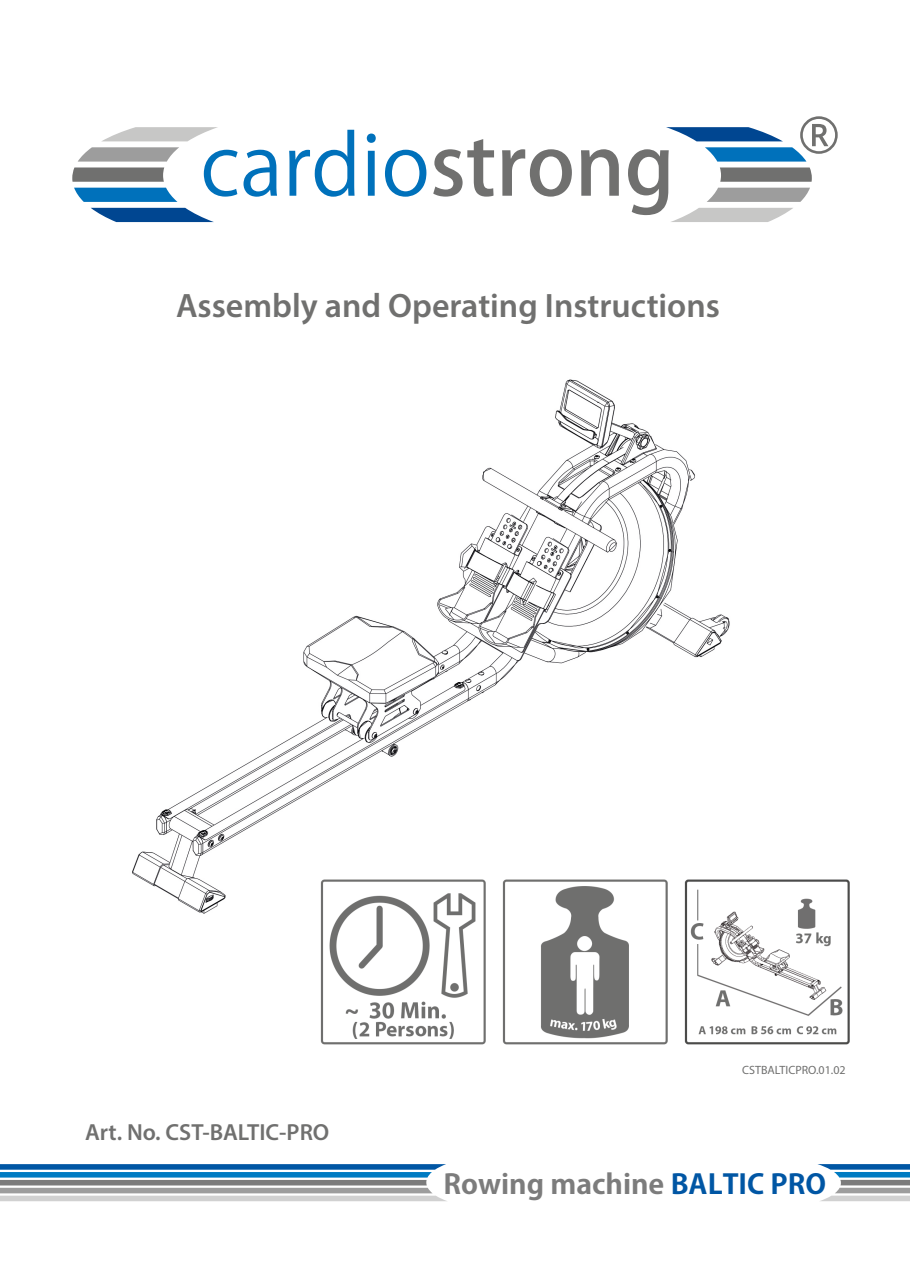
<style>
.page{position:relative;width:910px;height:1280px;background:#fff}
.page>*{position:absolute;margin:0;border:0;box-sizing:border-box;transform-origin:0 0}
.Einf__Abs{font:600 33.9px "Myriad Pro";color:#70706f}
.t1{font:26.85px "Koz Go Pro Bold 90 msp RKSJ H";color:#7c7c7c;scale:1.07 1}
.Einf__Abs-2{font:600 23.4px "Myriad Pro";color:#70706f}
.t2{font:12px "Myriad Pro";color:#70706f}
.s1{color:#0056a4}
</style>
<div class="page">
<img style="left:132px;top:379px;width:598px;height:535px">
<img style="left:501px;top:877px;width:170px;height:168px">
<img style="left:683px;top:877px;width:167px;height:168px">
<svg style="left:102px;top:127px;width:116px;height:14px"></svg>
<svg style="left:72px;top:147px;width:107px;height:35px"></svg>
<svg style="left:74px;top:188px;width:103px;height:14px"></svg>
<svg style="left:91px;top:208px;width:123px;height:14px"></svg>
<svg style="left:204px;top:150px;width:73px;height:47px"></svg>
<svg style="left:289px;top:130px;width:66px;height:67px"></svg>
<svg style="left:367px;top:134px;width:9px;height:62px"></svg>
<svg style="left:385px;top:150px;width:41px;height:47px"></svg>
<svg style="left:433px;top:139px;width:61px;height:58px"></svg>
<svg style="left:502px;top:149px;width:70px;height:48px"></svg>
<svg style="left:581px;top:149px;width:38px;height:47px"></svg>
<svg style="left:628px;top:116px;width:210px;height:106px"></svg>
<svg style="left:0;top:1164px;width:446px;height:37px"></svg>
<svg style="left:817px;top:1164px;width:93px;height:37px"></svg>
<img style="left:319px;top:877px;width:170px;height:168px">
<p class="Einf__Abs" style="left:176px;top:284px;width:545px">Assembly and Operating Instructions</p>
<p class="Einf__Abs-2" style="left:85px;top:1117px;width:246px">Art. No. CST-BALTIC-PRO</p>
<p class="t2" style="left:742px;top:1063px;width:105px">CSTBALTICPRO.01.02</p>
<p class="t1" style="left:443px;top:1166px;width:359px">Rowing machine <span class="s1">BALTIC PRO</span></p>
</div>
